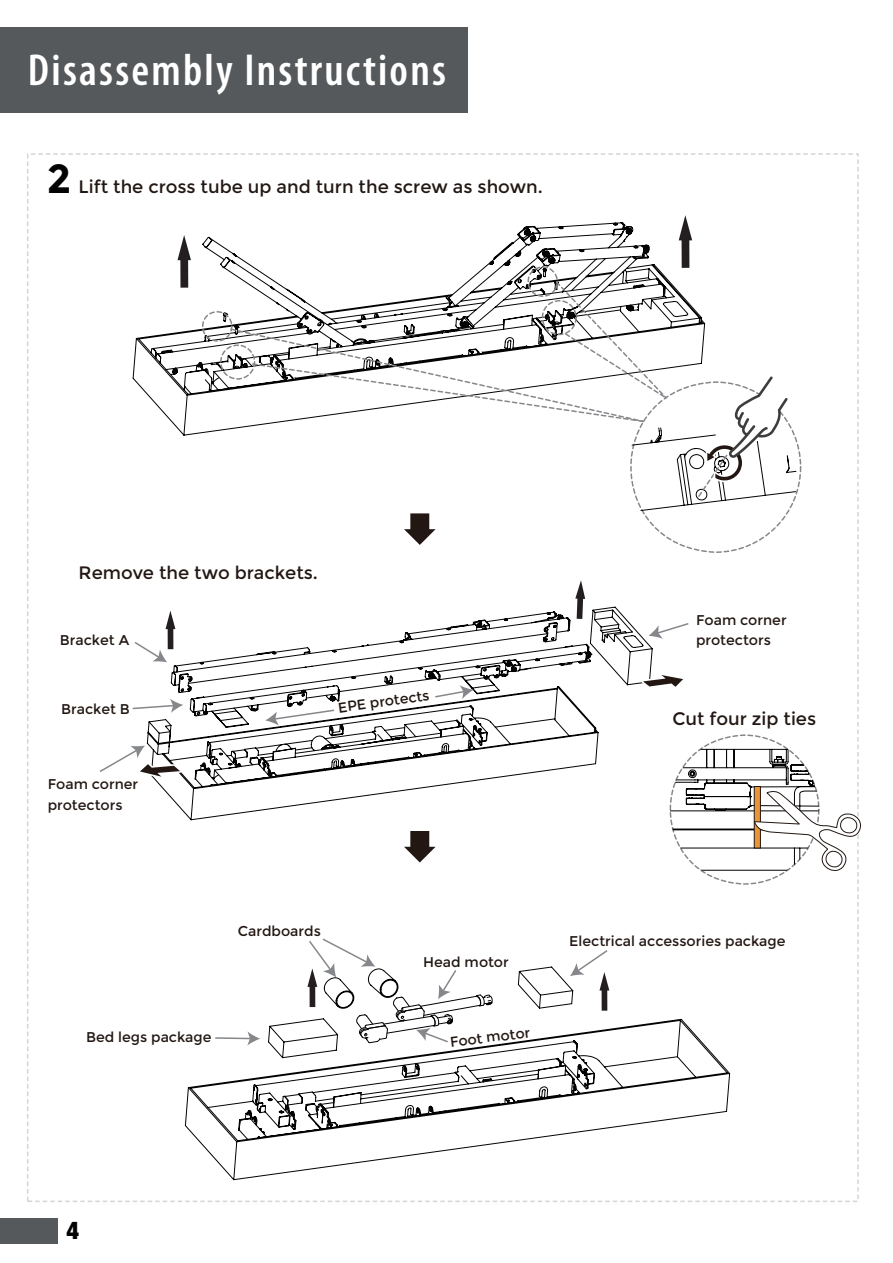
<style>
.page{position:relative;width:893px;height:1263px;background:#fff}
.page>*{position:absolute;margin:0;border:0;box-sizing:border-box;transform-origin:0 0}
.t1{font:600 condensed 45px "Myriad Pro";letter-spacing:.05em;color:#fff}
.t2{font:700 40.5px "Montserrat";color:#030303}
.t3{font:900 condensed 24.3px "Helvetica Neue LT";color:#030303}
.t4{font:18px "Montserrat";color:#221713}
.t5{font:14.1px/20.2px "Montserrat";color:#221713}
</style>
<div class="page">
<div style="left:0;top:28px;width:468px;height:85px;background:#56595b"></div>
<svg style="left:404px;top:831px;width:32px;height:31px"></svg>
<svg style="left:575px;top:580px;width:10px;height:26px"></svg>
<svg style="left:132px;top:332px;width:45px;height:96px"></svg>
<svg style="left:653px;top:623px;width:36px;height:16px"></svg>
<svg style="left:135px;top:642px;width:11px;height:8px"></svg>
<svg style="left:132px;top:706px;width:14px;height:4px"></svg>
<svg style="left:146px;top:606px;width:507px;height:215px"></svg>
<svg style="left:575px;top:950px;width:33px;height:16px"></svg>
<svg style="left:184px;top:966px;width:547px;height:215px"></svg>
<svg style="left:100px;top:745px;width:88px;height:37px"></svg>
<svg style="left:635px;top:670px;width:48px;height:21px"></svg>
<svg style="left:177px;top:215px;width:625px;height:337px"></svg>
<svg style="left:644px;top:734px;width:217px;height:150px"></svg>
<div style="left:0;top:1217px;width:57px;height:26px;background:#56595b"></div>
<svg style="left:307px;top:938px;width:186px;height:106px"></svg>
<h1 class="t1" style="left:28px;top:45px;width:420px">Disassembly Instructions</h1>
<h2 class="t2" style="left:47px;top:154px;width:26px">2</h2>
<p class="t4" style="left:79px;top:176px;width:466px">Lift the cross tube up and turn the screw as shown.</p>
<p class="t4" style="left:79px;top:563px;width:241px">Remove the two brackets.</p>
<p class="t5" style="left:60px;top:630px;width:71px">Bracket A</p>
<p class="t5" style="left:61px;top:699px;width:70px">Bracket B</p>
<p class="t5" style="left:337px;top:698px;width:94px;rotate:-8deg">EPE protects</p>
<p class="t5" style="left:48px;top:774px;width:92px">Foam corner protectors</p>
<p class="t5" style="left:696px;top:610px;width:92px">Foam corner protectors</p>
<p class="t4" style="left:672px;top:708px;width:145px">Cut four zip ties</p>
<p class="t5" style="left:238px;top:921px;width:85px">Cardboards</p>
<p class="t5" style="left:86px;top:1027px;width:127px">Bed legs package</p>
<p class="t5" style="left:423px;top:952px;width:87px">Head motor</p>
<p class="t5" style="left:449px;top:1032px;width:82px;rotate:-7deg">Foot motor</p>
<p class="t5" style="left:569px;top:931px;width:218px">Electrical accessories package</p>
<h3 class="t3" style="left:66px;top:1215px;width:14px">4</h3>
</div>
